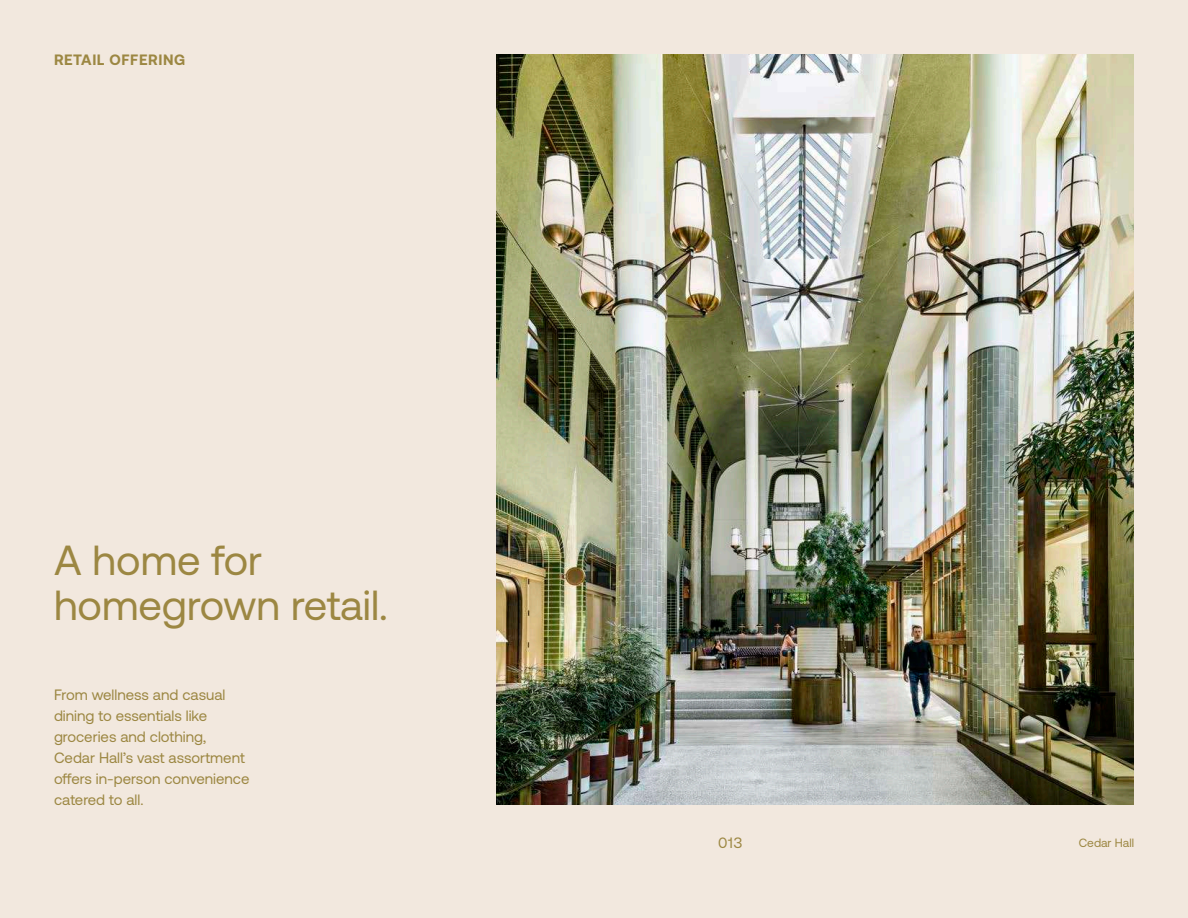
<style>
.page{position:relative;width:1188px;height:918px;background:#f2e8de}
.page>*{position:absolute;margin:0;border:0;box-sizing:border-box;transform-origin:0 0}
.Header_-_Small{font:42px/45px "Aeonik";color:#9c8742}
.Body_copy{font:15px/21px "Aeonik";color:#9c8742}
.Header_-_Small-2{font:700 15px "Aeonik";letter-spacing:.04em;color:#9c8742}
.Page_number{font:15px "Aeonik";color:#9c8742}
.Body_copy-2{font:12px "Aeonik";color:#9c8742}
</style>
<div class="page">
<img style="left:497px;top:54px;width:637px;height:751px">
<p class="Header_-_Small-2" style="left:54px;top:51px;width:133px">RETAIL OFFERING</p>
<p class="Header_-_Small" style="left:54px;top:538px;width:335px">A home for homegrown retail.</p>
<p class="Body_copy" style="left:54px;top:684px;width:197px">From wellness and casual dining to essentials like groceries and clothing,<br>Cedar Hall’s vast assortment offers in-person convenience catered to all.</p>
<p class="Page_number" style="left:718px;top:835px;width:26px">013</p>
<p class="Body_copy-2" style="left:1079px;top:836px;width:57px">Cedar Hall</p>
</div>
